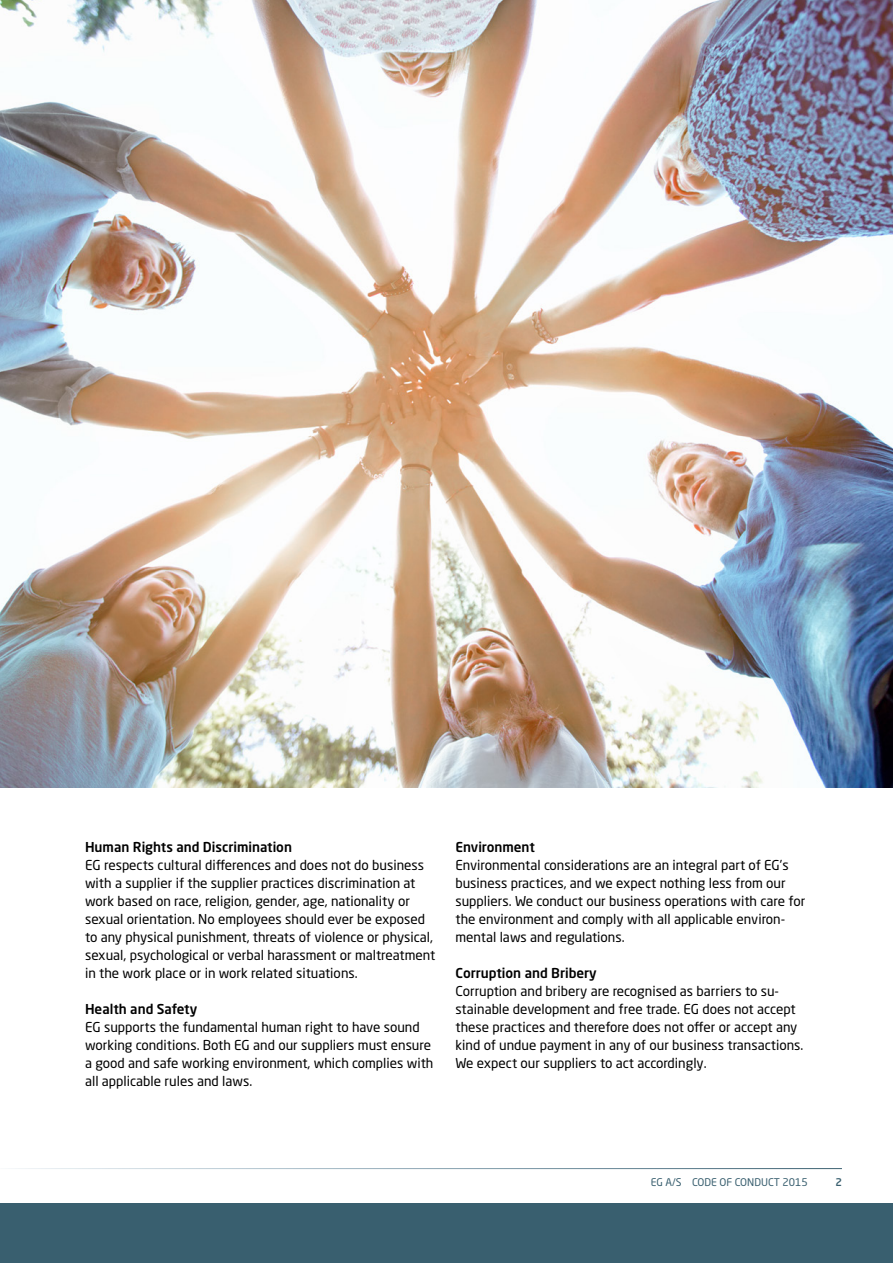
<style>
.page{position:relative;width:893px;height:1263px;background:#fff}
.page>*{position:absolute;margin:0;border:0;box-sizing:border-box;transform-origin:0 0}
.Brødtekst{font:13.5px/18px "Neo Sans Std";color:#000}
.Mellemrubrik{font:500 13.5px "Neo Sans Std";color:#000}
.t1{font:10.5px "Neo Sans Std";color:#395f6f}
.t2{font:500 10.5px "Neo Sans Std";color:#395f6f}
</style>
<div class="page">
<img style="left:0;top:0;width:893px;height:787px">
<div style="left:0;top:1203px;width:893px;height:60px;background:#395f6f"></div>
<p class="Mellemrubrik" style="left:85px;top:838px;width:208px">Human Rights and Discrimination</p>
<p class="Brødtekst" style="left:85px;top:856px;width:352px">EG respects cultural differences and does not do business with a supplier if the supplier practices discrimination at work based on race, religion, gender, age, nationality or sexual orientation. No employees should ever be exposed to any physical punishment, threats of violence or physical, sexual, psychological or verbal harassment or maltreatment in the work place or in work related situations.</p>
<p class="Mellemrubrik" style="left:85px;top:1000px;width:114px">Health and Safety</p>
<p class="Brødtekst" style="left:85px;top:1018px;width:350px">EG supports the fundamental human right to have sound working conditions. Both EG and our suppliers must ensure a good and safe working environment, which complies with all applicable rules and laws.</p>
<p class="Mellemrubrik" style="left:455px;top:838px;width:81px">Environment</p>
<p class="Brødtekst" style="left:455px;top:856px;width:351px">Environmental considerations are an integral part of EG’s business practices, and we expect nothing less from our suppliers. We conduct our business operations with care for the environment and comply with all applicable environ&shy;mental laws and regulations.</p>
<p class="Mellemrubrik" style="left:455px;top:964px;width:143px">Corruption and Bribery</p>
<p class="Brødtekst" style="left:455px;top:982px;width:349px">Corruption and bribery are recognised as barriers to su&shy;stainable development and free trade. EG does not accept these practices and therefore does not offer or accept any kind of undue payment in any of our business transactions.<br>We expect our suppliers to act accordingly.</p>
<p class="t1" style="left:651px;top:1176px;width:159px">EG A/S CODE OF CONDUCT 2015</p>
<p class="t2" style="left:835px;top:1175px;width:8px">2</p>
</div>
